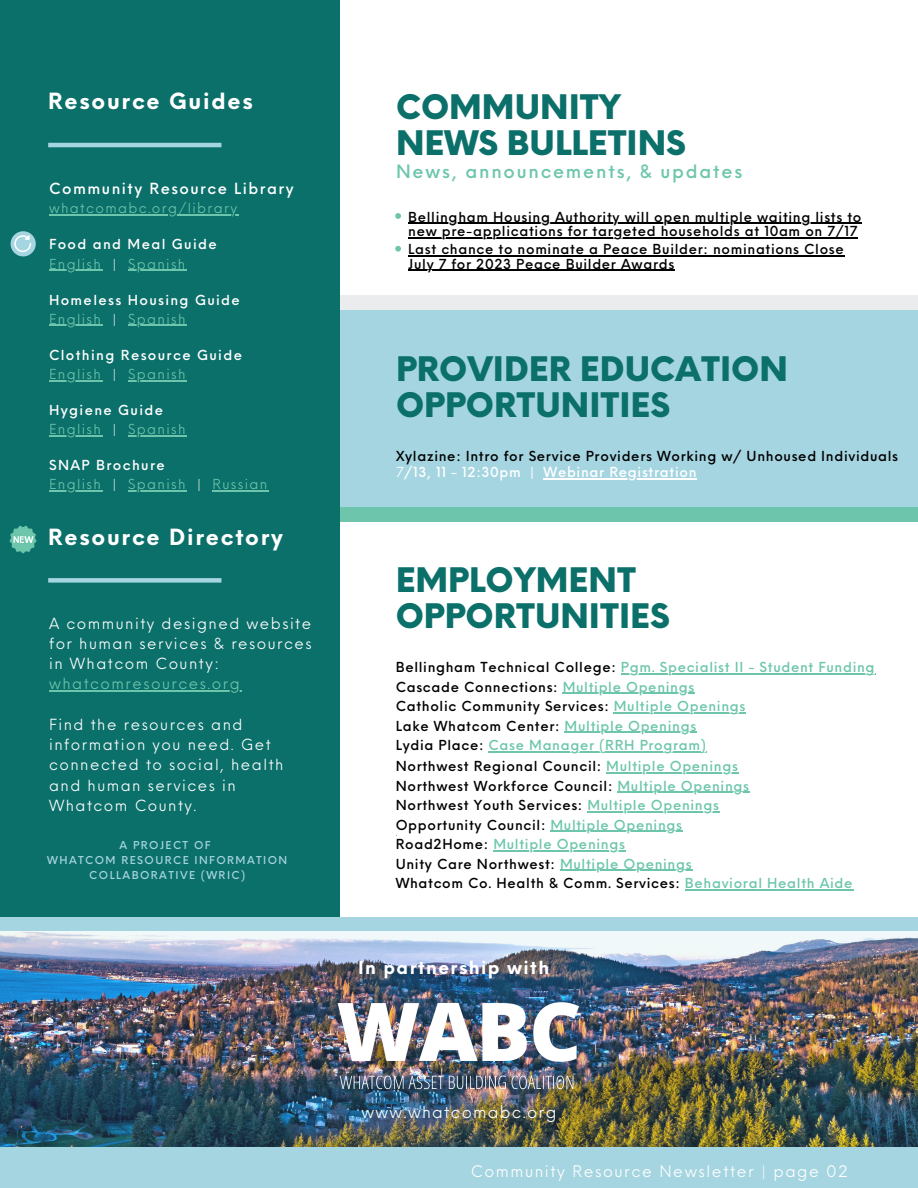
<style>
.page{position:relative;width:918px;height:1188px;background:#fff}
.page>*{position:absolute;margin:0;border:0;box-sizing:border-box;transform-origin:0 0}
.t1{font:900 33px/36px "Neue Einstellung";color:#0b6f6a}
.t2{font:700 21.75px "Neue Einstellung";letter-spacing:.08em;color:#fff}
.t3{font:500 18px "Neue Einstellung";letter-spacing:.1em;color:#6dc6ab}
.t4{font:700 17.7px "Neue Einstellung";letter-spacing:.08em;color:#fff}
.t5{font:16.05px "Neue Einstellung";letter-spacing:.08em;color:#fff}
.t6{font:15.6px "Neue Einstellung";letter-spacing:.1em;color:#fff}
.t7{font:15px/20.2px "Neue Einstellung";letter-spacing:.1em;color:#fff}
.t8{font:500 15px "Neue Einstellung";letter-spacing:.1em;color:#fff}
.t9{font:500 13.5px/14.7px "Neue Einstellung";letter-spacing:.05em;color:#000}
.t10{font:500 13.5px "Neue Einstellung";letter-spacing:.05em;color:#6dc6ab}
.t11{font:13.5px "Neue Einstellung";letter-spacing:.1em;color:#6dc6ab}
.t12{font:500 13.5px "Neue Einstellung";letter-spacing:.1em;color:#fff}
.t13{font:500 13.5px "Neue Einstellung";letter-spacing:.05em;color:#fff}
.t14{font:500 10.65px/15px "Neue Einstellung";letter-spacing:.135em;color:#a5d5e1;text-align:center}
.s1{color:#fff}
.s2{color:#6dc6ab}
.s3{font-weight:400}
.s4{color:#000}
</style>
<div class="page">
<div style="left:318px;top:302px;width:600px;height:212px;background:#a5d5e1"></div>
<div style="left:291px;top:296px;width:627px;height:13px;background:#ebeced"></div>
<div style="left:302px;top:508px;width:616px;height:13px;background:#6dc6ab"></div>
<div style="left:0;top:0;width:339px;height:1188px;background:#0b6f6a"></div>
<div style="left:0;top:917px;width:918px;height:14px;background:#a5d5e1"></div>
<img style="left:0;top:931px;width:918px;height:217px">
<div style="left:0;top:1148px;width:918px;height:40px;background:#a5d5e1"></div>
<img style="left:320px;top:976px;width:278px;height:133px">
<hr style="left:48px;top:143px;width:173px;height:4px;background:#a5d5e1">
<div style="left:48px;top:578px;width:173px;height:5px;background:#a5d5e1"></div>
<img style="left:9px;top:525px;width:28px;height:29px">
<div style="left:11px;top:231px;width:25px;height:25px;background:#a5d5e1;border-radius:50%"></div>
<svg style="left:14px;top:235px;width:17px;height:17px"></svg>
<svg style="left:395px;top:213px;width:6px;height:6px"></svg>
<hr style="left:408px;top:222px;width:454px;height:2px;background:#000">
<hr style="left:408px;top:237px;width:450px;height:1px;background:#000">
<svg style="left:395px;top:246px;width:6px;height:6px"></svg>
<hr style="left:408px;top:255px;width:437px;height:1px;background:#000">
<hr style="left:408px;top:270px;width:267px;height:1px;background:#000">
<hr style="left:544px;top:479px;width:153px;height:1px;background:#fff">
<hr style="left:49px;top:215px;width:190px;height:1px;background:#6dc6ab">
<hr style="left:49px;top:270px;width:53px;height:1px;background:#6dc6ab">
<hr style="left:128px;top:270px;width:59px;height:1px;background:#6dc6ab">
<hr style="left:49px;top:325px;width:53px;height:1px;background:#6dc6ab">
<hr style="left:128px;top:325px;width:59px;height:1px;background:#6dc6ab">
<hr style="left:49px;top:380px;width:53px;height:1px;background:#6dc6ab">
<hr style="left:128px;top:380px;width:59px;height:1px;background:#6dc6ab">
<hr style="left:49px;top:435px;width:53px;height:1px;background:#6dc6ab">
<hr style="left:128px;top:435px;width:59px;height:1px;background:#6dc6ab">
<hr style="left:49px;top:490px;width:53px;height:1px;background:#6dc6ab">
<hr style="left:128px;top:490px;width:59px;height:1px;background:#6dc6ab">
<hr style="left:213px;top:490px;width:56px;height:1px;background:#6dc6ab">
<hr style="left:621px;top:673px;width:254px;height:1px;background:#6dc6ab">
<svg style="left:563px;top:692px;width:13px;height:2px"></svg>
<hr style="left:576px;top:692px;width:119px;height:2px;background:#6dc6ab">
<hr style="left:614px;top:712px;width:132px;height:1px;background:#6dc6ab">
<hr style="left:565px;top:731px;width:132px;height:2px;background:#6dc6ab">
<hr style="left:488px;top:751px;width:219px;height:1px;background:#6dc6ab">
<hr style="left:606px;top:772px;width:133px;height:1px;background:#6dc6ab">
<hr style="left:617px;top:792px;width:133px;height:1px;background:#6dc6ab">
<hr style="left:587px;top:811px;width:133px;height:1px;background:#6dc6ab">
<hr style="left:550px;top:831px;width:133px;height:1px;background:#6dc6ab">
<hr style="left:493px;top:850px;width:133px;height:1px;background:#6dc6ab">
<hr style="left:560px;top:870px;width:132px;height:1px;background:#6dc6ab">
<hr style="left:685px;top:889px;width:168px;height:1px;background:#6dc6ab">
<hr style="left:49px;top:690px;width:192px;height:2px;background:#6dc6ab">
<p class="t2" style="left:48px;top:82px;width:206px">Resource Guides</p>
<p class="t8" style="left:49px;top:175px;width:246px">Community Resource Library</p>
<p class="t11" style="left:49px;top:196px;width:190px">whatcomabc.org/library</p>
<p class="t12" style="left:49px;top:232px;width:169px">Food and Meal Guide</p>
<p class="t11" style="left:49px;top:252px;width:138px">English <span class="s1">|</span> Spanish</p>
<p class="t12" style="left:49px;top:288px;width:192px">Homeless Housing Guide</p>
<p class="t11" style="left:49px;top:307px;width:138px">English <span class="s1">|</span> Spanish</p>
<p class="t12" style="left:49px;top:343px;width:194px">Clothing Resource Guide</p>
<p class="t11" style="left:49px;top:362px;width:138px">English <span class="s1">|</span> Spanish</p>
<p class="t12" style="left:49px;top:398px;width:116px">Hygiene Guide</p>
<p class="t11" style="left:49px;top:417px;width:138px">English <span class="s1">|</span> Spanish</p>
<p class="t12" style="left:49px;top:453px;width:117px">SNAP Brochure</p>
<p class="t11" style="left:49px;top:472px;width:220px">English <span class="s1">|</span> Spanish <span class="s1">|</span> Russian</p>
<p class="t2" style="left:48px;top:517px;width:236px">Resource Directory</p>
<p class="t7" style="left:49px;top:611px;width:264px">A community designed website for human services &amp; resources in Whatcom County: <span class="s2">whatcomresources.org</span></p>
<p class="t7" style="left:49px;top:713px;width:236px">Find the resources and information you need. Get connected to social, health and human services in<br>Whatcom County.</p>
<p class="t14" style="left:120px;top:837px;width:93px">A PROJECT OF</p>
<p class="t14" style="left:47px;top:852px;width:241px">WHATCOM RESOURCE INFORMATION<br>COLLABORATIVE (WRIC)</p>
<p class="t1" style="left:396px;top:85px;width:226px">COMMUNITY</p>
<p class="t1" style="left:396px;top:121px;width:292px">NEWS BULLETINS</p>
<p class="t3" style="left:396px;top:155px;width:348px">News, announcements, &amp; updates</p>
<p class="t9" style="left:408px;top:208px;width:455px">Bellingham Housing Authority will open multiple waiting lists to new pre-applications for targeted households at 10am on 7/17</p>
<p class="t9" style="left:408px;top:241px;width:437px">Last chance to nominate a Peace Builder: nominations Close<br>July 7 for 2023 Peace Builder Awards</p>
<p class="t1" style="left:396px;top:347px;width:393px">PROVIDER EDUCATION<br>OPPORTUNITIES</p>
<p class="t9" style="left:396px;top:447px;width:504px">Xylazine: Intro for Service Providers Working w/ Unhoused Individuals</p>
<p class="t13" style="left:396px;top:460px;width:302px"><span class="s3">7</span>/13, 11 - 12:30pm | Webinar Registration</p>
<p class="t1" style="left:396px;top:559px;width:276px">EMPLOYMENT<br>OPPORTUNITIES</p>
<p class="t10" style="left:396px;top:655px;width:480px"><span class="s4">Bellingham Technical College:</span> Pgm. Specialist II - Student Funding</p>
<p class="t9" style="left:396px;top:678px;width:300px">Cascade Connections: <span class="s2">Multiple Openings</span></p>
<p class="t9" style="left:396px;top:698px;width:351px">Catholic Community Services: <span class="s2">Multiple Openings</span></p>
<p class="t9" style="left:396px;top:717px;width:302px">Lake Whatcom Center: <span class="s2">Multiple Openings</span></p>
<p class="t10" style="left:396px;top:733px;width:312px"><span class="s4">Lydia Place:</span> Case Manager (RRH Program)</p>
<p class="t9" style="left:396px;top:758px;width:344px">Northwest Regional Council: <span class="s2">Multiple Openings</span></p>
<p class="t9" style="left:396px;top:777px;width:355px">Northwest Workforce Council: <span class="s2">Multiple Openings</span></p>
<p class="t9" style="left:396px;top:797px;width:325px">Northwest Youth Services: <span class="s2">Multiple Openings</span></p>
<p class="t9" style="left:396px;top:816px;width:288px">Opportunity Council: <span class="s2">Multiple Openings</span></p>
<p class="t10" style="left:396px;top:832px;width:231px"><span class="s4">Road2Home:</span> Multiple Openings</p>
<p class="t9" style="left:396px;top:855px;width:297px">Unity Care Northwest: <span class="s2">Multiple Openings</span></p>
<p class="t9" style="left:396px;top:875px;width:458px">Whatcom Co. Health &amp; Comm. Services: <span class="s2">Behavioral Health Aide</span></p>
<p class="t4" style="left:358px;top:952px;width:193px">In partnership with</p>
<p class="t5" style="left:361px;top:1098px;width:197px">www.whatcomabc.org</p>
<p class="t6" style="left:471px;top:1157px;width:378px">Community Resource Newsletter | page 02</p>
</div>
